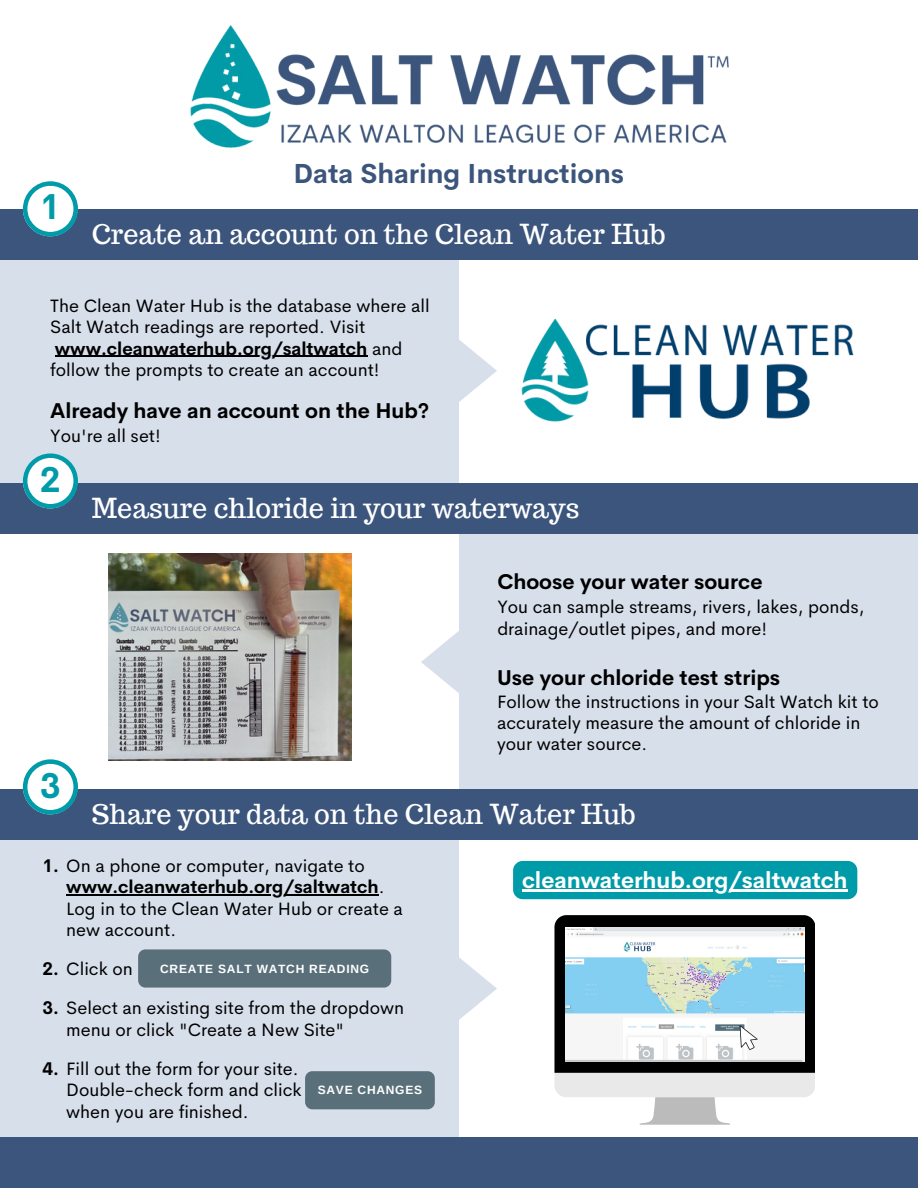
<style>
.page{position:relative;width:918px;height:1188px;background:#fff}
.page>*{position:absolute;margin:0;border:0;box-sizing:border-box;transform-origin:0 0}
.t1{font:700 35.25px "Cerebri Sans";color:#009ba8}
.t2{font:27px "Trocchi";color:#fff}
.t3{font:700 27px "Cerebri Sans";color:#3c557c}
.t4{font:700 22.5px "Cerebri Sans";color:#fff}
.t5{font:700 21px "Cerebri Sans";color:#000}
.t6{font:18px/21.3px "Cerebri Sans";color:#000}
.t7{font:700 18px/21.3px "Cerebri Sans";color:#000}
.t8{font:700 12px "Arimo";letter-spacing:.065em;color:#fff}
.s1{font-weight:700}
.s2{font-weight:400}
</style>
<div class="page">
<div style="left:0;top:259px;width:459px;height:223px;background:#d7dfeb"></div>
<svg style="left:459px;top:340px;width:38px;height:62px"></svg>
<div style="left:0;top:209px;width:918px;height:50px;background:#3c557c"></div>
<div style="left:459px;top:533px;width:459px;height:258px;background:#d7dfeb"></div>
<svg style="left:421px;top:631px;width:38px;height:62px"></svg>
<div style="left:0;top:483px;width:918px;height:51px;background:#3c557c"></div>
<div style="left:0;top:789px;width:918px;height:51px;background:#3c557c"></div>
<div style="left:0;top:840px;width:459px;height:298px;background:#d7dfeb"></div>
<svg style="left:459px;top:957px;width:38px;height:63px"></svg>
<div style="left:0;top:1138px;width:918px;height:50px;background:#3c557c"></div>
<svg style="left:23px;top:181px;width:55px;height:55px"></svg>
<svg style="left:23px;top:453px;width:55px;height:56px"></svg>
<svg style="left:23px;top:759px;width:55px;height:55px"></svg>
<div style="left:138px;top:949px;width:253px;height:39px;background:#596f7a;border-radius:7px"></div>
<div style="left:305px;top:1071px;width:130px;height:38px;background:#596f7a;border-radius:7px"></div>
<img style="left:521px;top:318px;width:333px;height:104px">
<svg style="left:554px;top:915px;width:261px;height:210px"></svg>
<img style="left:190px;top:25px;width:539px;height:123px">
<img style="left:108px;top:554px;width:243px;height:207px">
<hr style="left:66px;top:894px;width:313px;height:1px;background:#000">
<hr style="left:55px;top:356px;width:313px;height:1px;background:#000">
<div style="left:513px;top:861px;width:344px;height:38px;background:#009ba8;border-radius:10px"></div>
<hr style="left:522px;top:889px;width:326px;height:2px;background:#fff">
<p class="t1" style="left:40px;top:184px;width:23px">1</p>
<p class="t3" style="left:294px;top:156px;width:332px">Data Sharing Instructions</p>
<p class="t2" style="left:92px;top:216px;width:575px">Create an account on the Clean Water Hub</p>
<p class="t6" style="left:50px;top:295px;width:381px">The Clean Water Hub is the database where all Salt Watch readings are reported. Visit <span class="s1">www.cleanwaterhub.org/saltwatch</span> and follow the prompts to create an account!</p>
<p class="t5" style="left:50px;top:397px;width:380px">Already have an account on the Hub?</p>
<p class="t6" style="left:50px;top:425px;width:112px">You're all set!</p>
<p class="t1" style="left:40px;top:456px;width:23px">2</p>
<p class="t1" style="left:40px;top:762px;width:23px">3</p>
<p class="t2" style="left:92px;top:491px;width:489px">Measure chloride in your waterways</p>
<p class="t5" style="left:497px;top:568px;width:267px">Choose your water source</p>
<p class="t6" style="left:497px;top:596px;width:369px">You can sample streams, rivers, lakes, ponds, drainage/outlet pipes, and more!</p>
<p class="t5" style="left:497px;top:664px;width:285px">Use your chloride test strips</p>
<p class="t6" style="left:497px;top:691px;width:383px">Follow the instructions in your Salt Watch kit to accurately measure the amount of chloride in your water source.</p>
<p class="t2" style="left:92px;top:796px;width:545px">Share your data on the Clean Water Hub</p>
<p class="t7" style="left:66px;top:855px;width:320px;text-indent:-24px">1. <span class="s2">On a phone or computer, navigate to </span>www.cleanwaterhub.org/saltwatch<span class="s2">.</span></p>
<p class="t6" style="left:66px;top:898px;width:338px">Log in to the Clean Water Hub or create a new account.</p>
<p class="t4" style="left:522px;top:865px;width:327px">cleanwaterhub.org/saltwatch</p>
<p class="t6" style="left:42px;top:958px;width:92px"><span class="s1">2.</span> Click on</p>
<p class="t8" style="left:160px;top:962px;width:211px">CREATE SALT WATCH READING</p>
<p class="t6" style="left:66px;top:997px;width:340px;text-indent:-24px"><span class="s1">3.</span> Select an existing site from the dropdown menu or click "Create a New Site"</p>
<p class="t6" style="left:42px;top:1058px;width:258px"><span class="s1">4.</span> Fill out the form for your site.</p>
<p class="t6" style="left:66px;top:1079px;width:237px">Double-check form and click when you are finished.</p>
<p class="t8" style="left:318px;top:1083px;width:106px">SAVE CHANGES</p>
</div>
